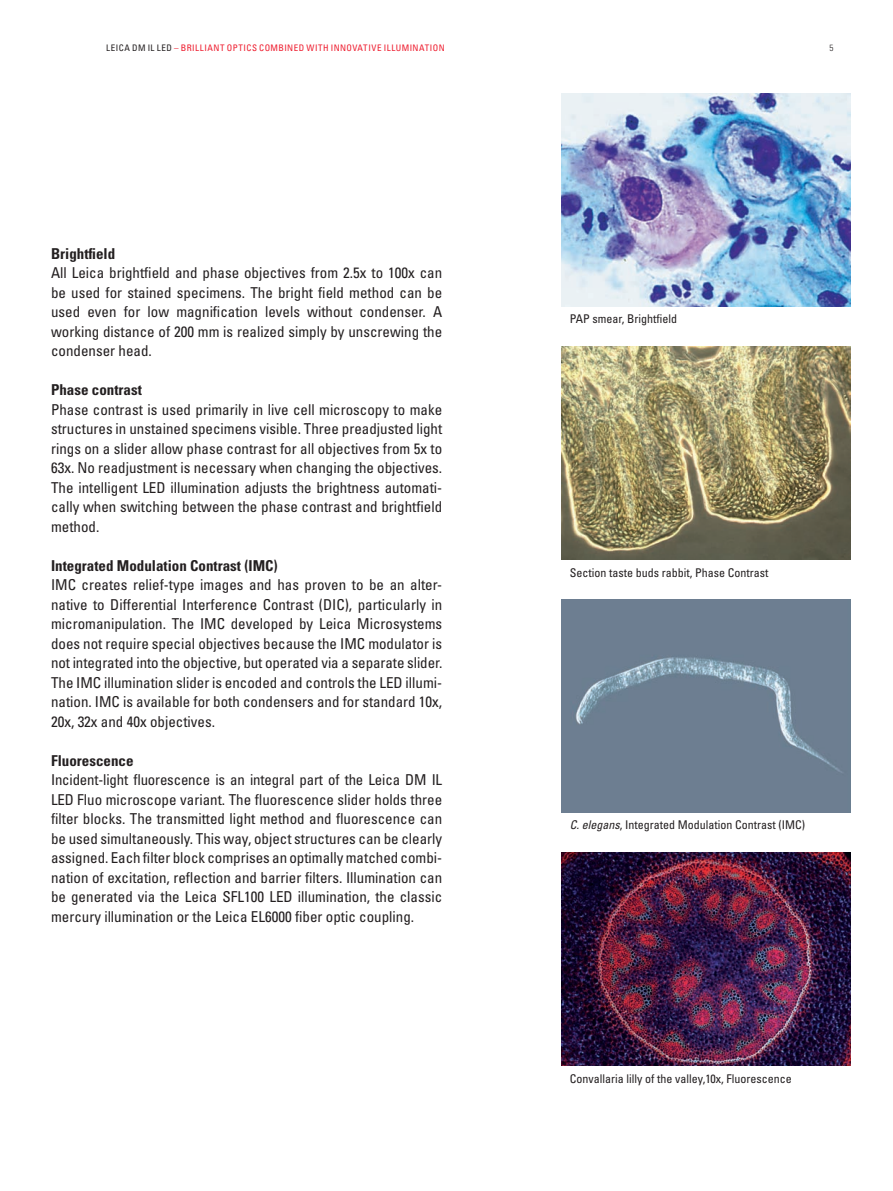
<style>
.page{position:relative;width:893px;height:1191px;background:#fff}
.page>*{position:absolute;margin:0;border:0;box-sizing:border-box;transform-origin:0 0}
.t1{font:condensed 15px/19.5px "Univers LT Std";color:#231f20;text-align:justify}
.t2{font:700 condensed 15px "Univers LT Std";color:#231f20}
.t3{font:condensed 12px "Univers LT Std";color:#231f20}
.t4{font:condensed 9px "Univers LT Std";letter-spacing:.055em;color:#ee1b2d}
.t5{font:300 condensed 9px "Univers LT Std";color:#231f20}
.s1{color:#231f20}
.s2{font-style:italic}
</style>
<div class="page">
<img style="left:561px;top:599px;width:289px;height:213px">
<img style="left:561px;top:853px;width:289px;height:212px">
<img style="left:561px;top:94px;width:289px;height:212px">
<img style="left:561px;top:347px;width:289px;height:212px">
<p class="t4" style="left:106px;top:44px;width:340px"><span class="s1">LEICA DM IL LED</span> – BRILLIANT OPTICS COMBINED WITH INNOVATIVE ILLUMINATION</p>
<p class="t5" style="left:829px;top:44px;width:5px">5</p>
<p class="t2" style="left:51px;top:247px;width:66px">Brightfield</p>
<p class="t1" style="left:51px;top:264px;width:393px">All Leica brightfield and phase objectives from 2.5x to 100x can be used for stained specimens. The bright field method can be used even for low magnification levels without condenser. A working distance of 200 mm is realized simply by unscrewing the condenser head.</p>
<p class="t2" style="left:51px;top:384px;width:92px">Phase contrast</p>
<p class="t1" style="left:51px;top:400px;width:393px">Phase contrast is used primarily in live cell microscopy to make structures in unstained specimens visible. Three preadjusted light rings on a slider allow phase contrast for all objectives from 5x to 63x. No readjustment is necessary when changing the objectives.<br>The intelligent LED illumination adjusts the brightness automati&shy;cally when switching between the phase contrast and brightfield method.</p>
<p class="t2" style="left:51px;top:559px;width:228px">Integrated Modulation Contrast (IMC)</p>
<p class="t1" style="left:51px;top:576px;width:393px">IMC creates relief-type images and has proven to be an alter&shy;native to Differential Interference Contrast (DIC), particularly in micromanipulation. The IMC developed by Leica Microsystems does not require special objectives because the IMC modulator is not integrated into the objective, but operated via a separate slider.<br>The IMC illumination slider is encoded and controls the LED illumi&shy;nation. IMC is available for both condensers and for standard 10x, 20x, 32x and 40x objectives.</p>
<p class="t2" style="left:51px;top:754px;width:84px">Fluorescence</p>
<p class="t1" style="left:51px;top:771px;width:393px">Incident-light fluorescence is an integral part of the Leica DM IL LED Fluo microscope variant. The fluorescence slider holds three filter blocks. The transmitted light method and fluorescence can be used simultaneously. This way, object structures can be clearly assigned. Each filter block comprises an optimally matched combi&shy;nation of excitation, reflection and barrier filters. Illumination can be generated via the Leica SFL100 LED illumination, the classic mercury illumination or the Leica EL6000 fiber optic coupling.</p>
<p class="t3" style="left:570px;top:314px;width:109px">PAP smear, Brightfield</p>
<p class="t3" style="left:570px;top:567px;width:200px">Section taste buds rabbit, Phase Contrast</p>
<p class="t3" style="left:570px;top:820px;width:237px"><span class="s2">C. elegans</span>, Integrated Modulation Contrast (IMC)</p>
<p class="t3" style="left:570px;top:1073px;width:224px">Convallaria lilly of the valley,10x, Fluorescence</p>
</div>
